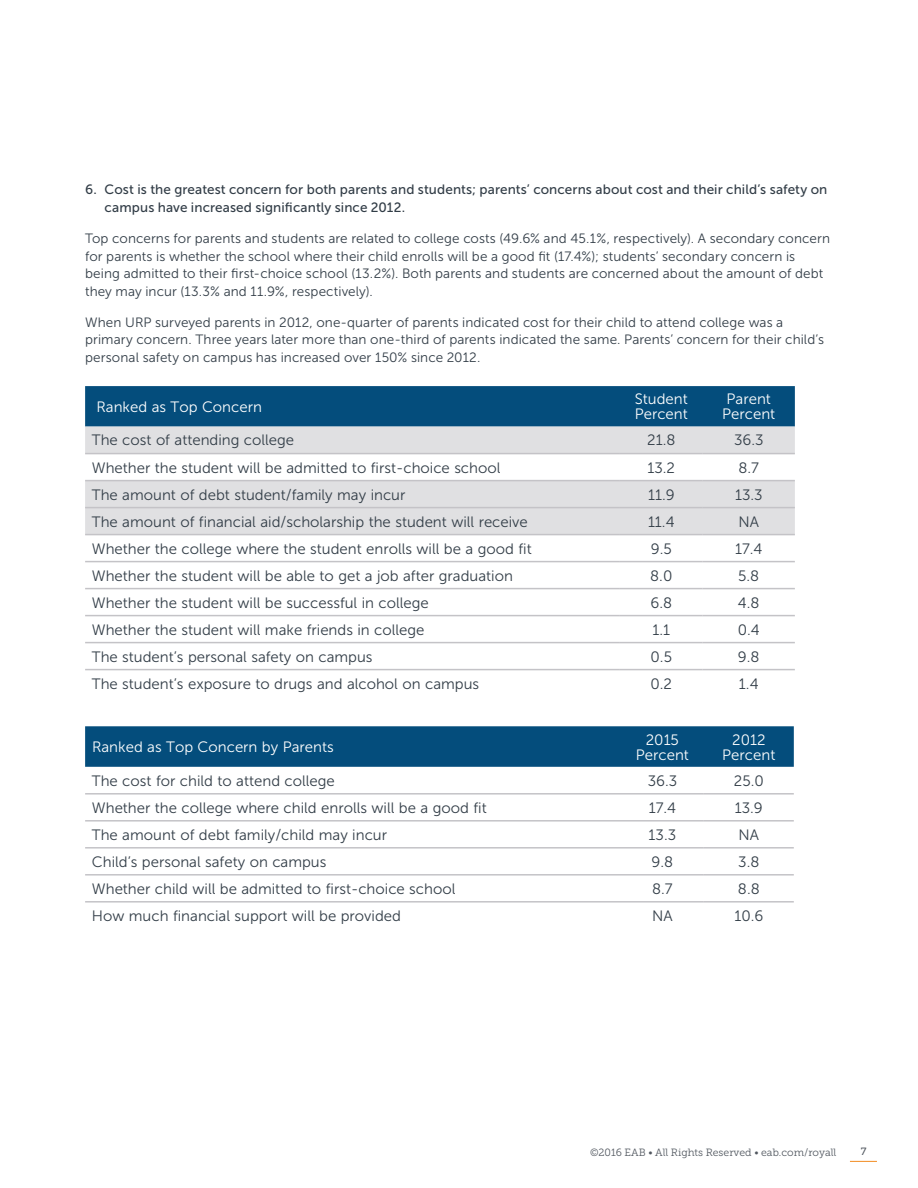
<style>
.page{position:relative;width:918px;height:1188px;background:#fff}
.page>*{position:absolute;margin:0;border:0;box-sizing:border-box;transform-origin:0 0}
.t1{font:15px "Museo Sans 300";color:#323d47}
.t2{font:15px/15px "Museo Sans 300";color:#fff}
.t3{font:13.5px/17.5px "Museo Sans 300";letter-spacing:.005em;color:#323d47}
.t4{font:13.5px/17.5px "Museo Sans 500";letter-spacing:.01em;color:#323d47}
.t5{font:10.5px "Museo Slab 300";color:#51575f}
.t6{font:10.5px "Museo Slab 500";color:#51575f}
</style>
<div class="page">
<svg style="left:850px;top:1161px;width:27px;height:1px"></svg>
<div style="left:85px;top:386px;width:710px;height:41px;background:#044d7c"></div>
<svg style="left:85px;top:427px;width:710px;height:107px;fill:#e0e0e2"></svg>
<hr style="left:85px;top:453px;width:535px;height:1px;background:#c4c3c7">
<hr style="left:620px;top:453px;width:83px;height:1px;background:#c4c3c7">
<hr style="left:703px;top:453px;width:92px;height:1px;background:#c4c3c7">
<hr style="left:85px;top:480px;width:535px;height:1px;background:#c4c3c7">
<hr style="left:85px;top:507px;width:535px;height:1px;background:#c4c3c7">
<hr style="left:85px;top:534px;width:535px;height:1px;background:#c4c3c7">
<hr style="left:85px;top:561px;width:535px;height:1px;background:#c4c3c7">
<hr style="left:85px;top:588px;width:535px;height:1px;background:#c4c3c7">
<hr style="left:85px;top:615px;width:535px;height:1px;background:#c4c3c7">
<hr style="left:620px;top:480px;width:83px;height:1px;background:#c4c3c7">
<hr style="left:620px;top:507px;width:83px;height:1px;background:#c4c3c7">
<hr style="left:620px;top:534px;width:83px;height:1px;background:#c4c3c7">
<hr style="left:620px;top:561px;width:83px;height:1px;background:#c4c3c7">
<hr style="left:620px;top:588px;width:83px;height:1px;background:#c4c3c7">
<hr style="left:620px;top:615px;width:83px;height:1px;background:#c4c3c7">
<hr style="left:703px;top:480px;width:92px;height:1px;background:#c4c3c7">
<hr style="left:703px;top:507px;width:92px;height:1px;background:#c4c3c7">
<hr style="left:703px;top:534px;width:92px;height:1px;background:#c4c3c7">
<hr style="left:703px;top:561px;width:92px;height:1px;background:#c4c3c7">
<hr style="left:703px;top:588px;width:92px;height:1px;background:#c4c3c7">
<hr style="left:703px;top:615px;width:92px;height:1px;background:#c4c3c7">
<hr style="left:85px;top:642px;width:535px;height:1px;background:#c4c3c7">
<hr style="left:620px;top:642px;width:83px;height:1px;background:#c4c3c7">
<hr style="left:703px;top:642px;width:92px;height:1px;background:#c4c3c7">
<hr style="left:85px;top:669px;width:535px;height:1px;background:#c4c3c7">
<hr style="left:620px;top:669px;width:83px;height:1px;background:#c4c3c7">
<hr style="left:703px;top:669px;width:92px;height:1px;background:#c4c3c7">
<div style="left:85px;top:726px;width:709px;height:41px;background:#044d7c"></div>
<hr style="left:85px;top:793px;width:536px;height:2px;background:#c4c3c7">
<hr style="left:621px;top:793px;width:83px;height:2px;background:#c4c3c7">
<hr style="left:704px;top:793px;width:90px;height:2px;background:#c4c3c7">
<hr style="left:85px;top:820px;width:536px;height:2px;background:#c4c3c7">
<hr style="left:621px;top:820px;width:83px;height:2px;background:#c4c3c7">
<hr style="left:704px;top:820px;width:90px;height:2px;background:#c4c3c7">
<hr style="left:85px;top:847px;width:536px;height:2px;background:#c4c3c7">
<hr style="left:621px;top:847px;width:83px;height:2px;background:#c4c3c7">
<hr style="left:704px;top:847px;width:90px;height:2px;background:#c4c3c7">
<hr style="left:85px;top:874px;width:536px;height:2px;background:#c4c3c7">
<hr style="left:621px;top:874px;width:83px;height:2px;background:#c4c3c7">
<hr style="left:704px;top:874px;width:90px;height:2px;background:#c4c3c7">
<hr style="left:85px;top:901px;width:536px;height:2px;background:#c4c3c7">
<hr style="left:621px;top:901px;width:83px;height:2px;background:#c4c3c7">
<hr style="left:704px;top:901px;width:90px;height:2px;background:#c4c3c7">
<p class="t4" style="left:105px;top:181px;width:724px;text-indent:-19px">6. Cost is the greatest concern for both parents and students; parents’ concerns about cost and their child’s safety on campus have increased significantly since 2012.</p>
<p class="t3" style="left:85px;top:230px;width:746px">Top concerns for parents and students are related to college costs (49.6% and 45.1%, respectively). A secondary concern for parents is whether the school where their child enrolls will be a good fit (17.4%); students’ secondary concern is being admitted to their first-choice school (13.2%). Both parents and students are concerned about the amount of debt they may incur (13.3% and 11.9%, respectively).</p>
<p class="t3" style="left:85px;top:313px;width:741px">When URP surveyed parents in 2012, one-quarter of parents indicated cost for their child to attend college was a primary concern. Three years later more than one-third of parents indicated the same. Parents’ concern for their child’s personal safety on campus has increased over 150% since 2012.</p>
<p class="t2" style="left:97px;top:399px;width:167px">Ranked as Top Concern</p>
<p class="t2" style="left:635px;top:392px;width:55px">Student<br>Percent</p>
<p class="t2" style="left:722px;top:392px;width:55px">Parent<br>Percent</p>
<p class="t1" style="left:92px;top:432px;width:204px">The cost of attending college</p>
<p class="t1" style="left:647px;top:432px;width:30px">21.8</p>
<p class="t1" style="left:734px;top:432px;width:31px">36.3</p>
<p class="t1" style="left:92px;top:459px;width:410px">Whether the student will be admitted to first-choice school</p>
<p class="t1" style="left:648px;top:459px;width:29px">13.2</p>
<p class="t1" style="left:739px;top:459px;width:22px">8.7</p>
<p class="t1" style="left:92px;top:486px;width:315px">The amount of debt student/family may incur</p>
<p class="t1" style="left:648px;top:486px;width:28px">11.9</p>
<p class="t1" style="left:735px;top:486px;width:29px">13.3</p>
<p class="t1" style="left:92px;top:513px;width:438px">The amount of financial aid/scholarship the student will receive</p>
<p class="t1" style="left:648px;top:513px;width:28px">11.4</p>
<p class="t1" style="left:739px;top:513px;width:22px">NA</p>
<p class="t1" style="left:92px;top:540px;width:441px">Whether the college where the student enrolls will be a good fit</p>
<p class="t1" style="left:651px;top:540px;width:22px">9.5</p>
<p class="t1" style="left:735px;top:540px;width:29px">17.4</p>
<p class="t1" style="left:92px;top:567px;width:423px">Whether the student will be able to get a job after graduation</p>
<p class="t1" style="left:650px;top:567px;width:24px">8.0</p>
<p class="t1" style="left:738px;top:567px;width:23px">5.8</p>
<p class="t1" style="left:92px;top:594px;width:339px">Whether the student will be successful in college</p>
<p class="t1" style="left:650px;top:594px;width:23px">6.8</p>
<p class="t1" style="left:738px;top:594px;width:23px">4.8</p>
<p class="t1" style="left:92px;top:621px;width:334px">Whether the student will make friends in college</p>
<p class="t1" style="left:652px;top:621px;width:19px">1.1</p>
<p class="t1" style="left:738px;top:621px;width:24px">0.4</p>
<p class="t1" style="left:92px;top:648px;width:282px">The student’s personal safety on campus</p>
<p class="t1" style="left:651px;top:648px;width:23px">0.5</p>
<p class="t1" style="left:738px;top:648px;width:23px">9.8</p>
<p class="t1" style="left:92px;top:676px;width:389px">The student’s exposure to drugs and alcohol on campus</p>
<p class="t1" style="left:651px;top:676px;width:23px">0.2</p>
<p class="t1" style="left:739px;top:676px;width:21px">1.4</p>
<p class="t2" style="left:92px;top:740px;width:243px">Ranked as Top Concern by Parents</p>
<p class="t2" style="left:636px;top:732px;width:55px;text-align:center">2015<br>Percent</p>
<p class="t2" style="left:722px;top:732px;width:55px;text-align:center">2012<br>Percent</p>
<p class="t1" style="left:92px;top:772px;width:245px">The cost for child to attend college</p>
<p class="t1" style="left:648px;top:772px;width:31px">36.3</p>
<p class="t1" style="left:734px;top:772px;width:31px">25.0</p>
<p class="t1" style="left:92px;top:800px;width:396px">Whether the college where child enrolls will be a good fit</p>
<p class="t1" style="left:649px;top:800px;width:29px">17.4</p>
<p class="t1" style="left:735px;top:800px;width:30px">13.9</p>
<p class="t1" style="left:92px;top:827px;width:297px">The amount of debt family/child may incur</p>
<p class="t1" style="left:649px;top:827px;width:29px">13.3</p>
<p class="t1" style="left:739px;top:827px;width:22px">NA</p>
<p class="t1" style="left:92px;top:854px;width:236px">Child’s personal safety on campus</p>
<p class="t1" style="left:652px;top:854px;width:23px">9.8</p>
<p class="t1" style="left:738px;top:854px;width:23px">3.8</p>
<p class="t1" style="left:92px;top:881px;width:365px">Whether child will be admitted to first-choice school</p>
<p class="t1" style="left:652px;top:881px;width:22px">8.7</p>
<p class="t1" style="left:738px;top:881px;width:23px">8.8</p>
<p class="t1" style="left:92px;top:908px;width:311px">How much financial support will be provided</p>
<p class="t1" style="left:652px;top:908px;width:22px">NA</p>
<p class="t1" style="left:734px;top:908px;width:30px">10.6</p>
<p class="t5" style="left:590px;top:1146px;width:248px">©2016 EAB • All Rights Reserved • eab.com/royall</p>
<p class="t6" style="left:861px;top:1146px;width:7px">7</p>
</div>
